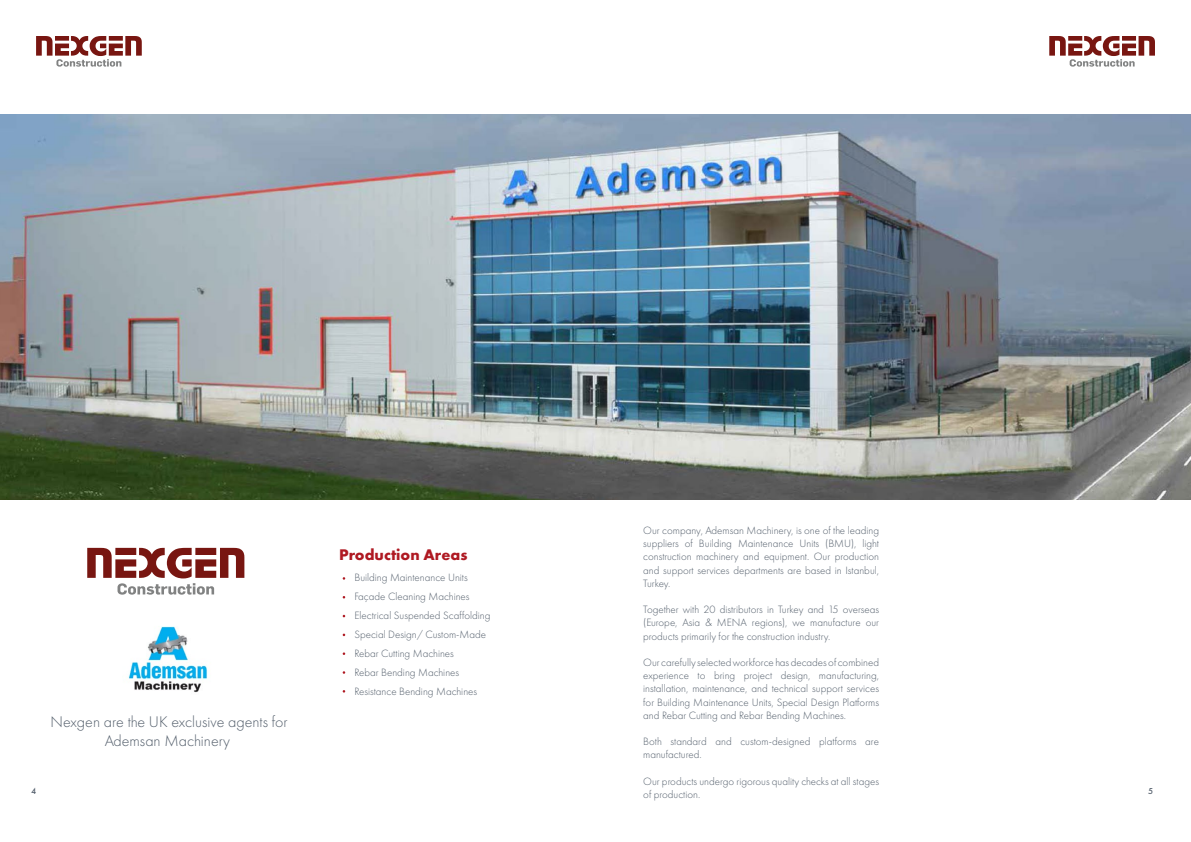
<style>
.page{position:relative;width:1191px;height:842px;background:#fff}
.page>*{position:absolute;margin:0;border:0;box-sizing:border-box;transform-origin:0 0}
.t1{font:300 16px/19.2px "Futura PT";color:#535e6b;text-align:center}
.t2{font:700 16px "Futura PT";color:#af1922}
.t3{font:300 11px/13.2px "Futura PT";color:#535e6b;text-align:justify}
.t4{font:500 9px "Futura PT";color:#535e6b}
</style>
<div class="page">
<img style="left:0;top:114px;width:1191px;height:386px">
<img style="left:128px;top:626px;width:80px;height:67px">
<svg style="left:87px;top:548px;width:157px;height:47px"></svg>
<svg style="left:36px;top:36px;width:106px;height:31px"></svg>
<svg style="left:1049px;top:36px;width:106px;height:31px"></svg>
<p class="t3" style="left:643px;top:524px;width:237px">Our company, Ademsan Machinery, is one of the leading suppliers of Building Maintenance Units (BMU), light construction machinery and equipment. Our production and support services departments are based in Istanbul, Turkey.</p>
<p class="t3" style="left:643px;top:603px;width:237px">Together with 20 distributors in Turkey and 15 overseas (Europe, Asia &amp; MENA regions), we manufacture our products primarily for the construction industry.</p>
<p class="t3" style="left:643px;top:656px;width:237px">Our carefully selected workforce has decades of combined experience to bring project design, manufacturing, installation, maintenance, and technical support services for Building Maintenance Units, Special Design Platforms and Rebar Cutting and Rebar Bending Machines.</p>
<p class="t3" style="left:643px;top:735px;width:237px">Both standard and custom-designed platforms are manufactured.</p>
<p class="t3" style="left:643px;top:775px;width:237px">Our products undergo rigorous quality checks at all stages of production.</p>
<h1 class="t2" style="left:339px;top:544px;width:130px">Production Areas</h1>
<p class="t3" style="left:354px;top:568px;width:137px;line-height:19px;text-align:left">Building Maintenance Units<br>Façade Cleaning Machines<br>Electrical Suspended Scaffolding<br>Special Design/ Custom-Made<br>Rebar Cutting Machines<br>Rebar Bending Machines<br>Resistance Bending Machines</p>
<h1 class="t1" style="left:51px;top:712px;width:238px">Nexgen are the UK exclusive agents for<br>Ademsan Machinery</h1>
<p class="t4" style="left:31px;top:785px;width:7px">4</p>
<p class="t4" style="left:1148px;top:785px;width:7px">5</p>
</div>
